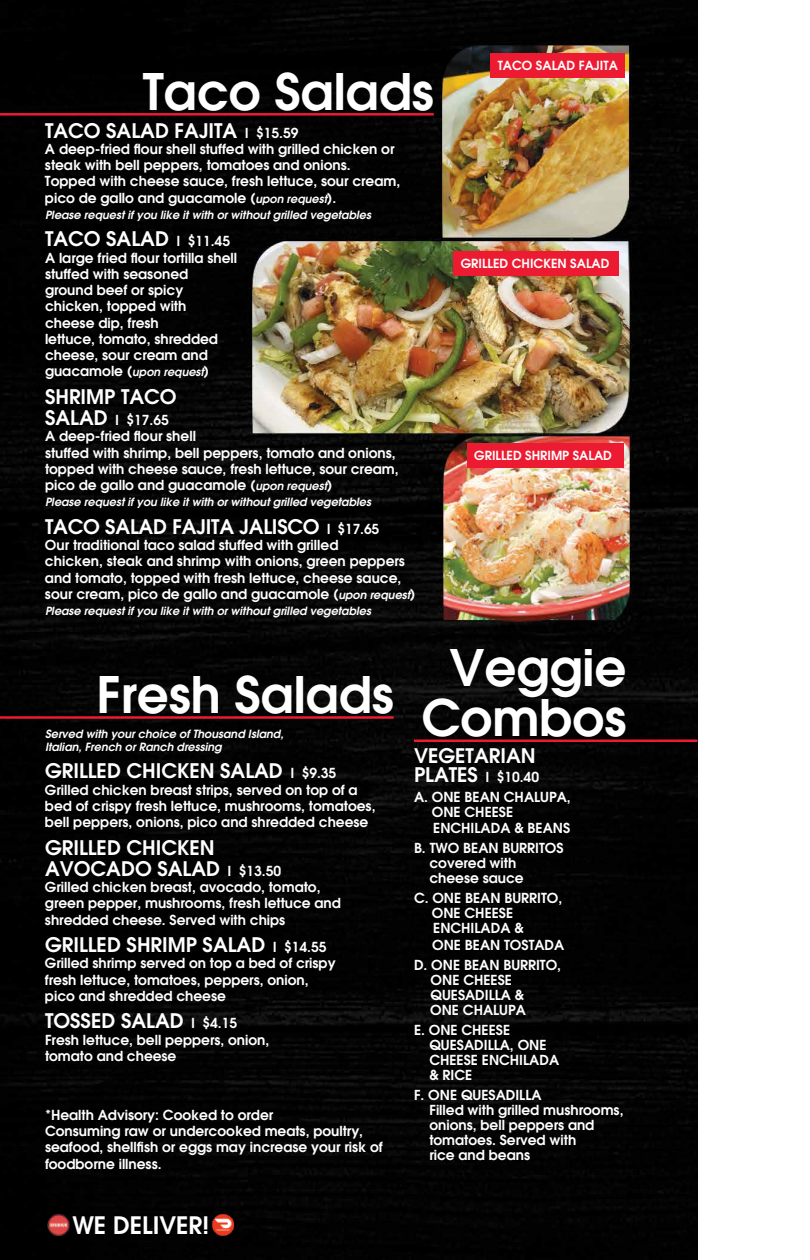
<style>
.page{position:relative;width:810px;height:1260px;background:#fff}
.page>*{position:absolute;margin:0;border:0;box-sizing:border-box;transform-origin:0 0}
.t1{font:600 50px/50px "Avant Garde";color:#fff;text-align:center}
.t2{font:600 23.88px "Avant Garde";color:#fff}
.t3{font:600 20px/21.2px "Avant Garde";color:#fff}
.t4{font:600 13.75px/16.2px "Avant Garde";color:#fff}
.t5{font:600 12.5px "Avant Garde";color:#fff}
.t6{font:italic 600 11.25px/12.5px "Avant Garde";color:#fff}
.s1{font-size:13.75px}
.s2{font-style:italic;font-size:11.25px}
.s3{font-size:20px}
</style>
<div class="page">
<img style="left:0;top:0;width:698px;height:1260px">
<hr style="left:0;top:113px;width:434px;height:3px;background:#ed1b31">
<hr style="left:0;top:716px;width:394px;height:3px;background:#ed1b31">
<hr style="left:414px;top:740px;width:284px;height:2px;background:#ed1b31">
<div style="left:490px;top:53px;width:135px;height:25px;background:#ed1b31"></div>
<div style="left:454px;top:252px;width:165px;height:24px;background:#ed1b31"></div>
<div style="left:467px;top:443px;width:157px;height:25px;background:#ed1b31"></div>
<img style="left:210px;top:1212px;width:26px;height:26px">
<img style="left:45px;top:1212px;width:27px;height:26px">
<h1 class="t1" style="left:143px;top:66px;width:292px">Taco Salads</h1>
<h3 class="t3" style="left:45px;top:119px;width:255px">TACO SALAD FAJITA <span class="s1">l $15.59</span></h3>
<p class="t4" style="left:45px;top:140px;width:357px">A deep-fried flour shell stuffed with grilled chicken or steak with bell peppers, tomatoes and onions.<br>Topped with cheese sauce, fresh lettuce, sour cream, pico de gallo and guacamole (<span class="s2">upon request</span>).</p>
<p class="t6" style="left:45px;top:208px;width:328px">Please request if you like it with or without grilled vegetables</p>
<h3 class="t3" style="left:45px;top:228px;width:187px">TACO SALAD <span class="s1">l $11.45</span></h3>
<p class="t4" style="left:45px;top:249px;width:194px">A large fried flour tortilla shell stuffed with seasoned ground beef or spicy chicken, topped with cheese dip, fresh<br>lettuce, tomato, shredded cheese, sour cream and guacamole (<span class="s2">upon request</span>)</p>
<h3 class="t3" style="left:45px;top:386px;width:133px">SHRIMP TACO</h3>
<p class="t4" style="left:45px;top:412px;width:355px"><span class="s3">SALAD</span> l $17.65<br>A deep-fried flour shell<br>stuffed with shrimp, bell peppers, tomato and onions, topped with cheese sauce, fresh lettuce, sour cream, pico de gallo and guacamole (<span class="s2">upon request</span>)</p>
<p class="t6" style="left:45px;top:496px;width:328px">Please request if you like it with or without grilled vegetables</p>
<h3 class="t3" style="left:45px;top:516px;width:336px">TACO SALAD FAJITA JALISCO <span class="s1">l $17.65</span></h3>
<p class="t4" style="left:45px;top:537px;width:372px">Our traditional taco salad stuffed with grilled<br>chicken, steak and shrimp with onions, green peppers and tomato, topped with fresh lettuce, cheese sauce, sour cream, pico de gallo and guacamole (<span class="s2">upon request</span>)</p>
<p class="t6" style="left:45px;top:605px;width:328px">Please request if you like it with or without grilled vegetables</p>
<p class="t5" style="left:498px;top:57px;width:122px">TACO SALAD FAJITA</p>
<p class="t5" style="left:461px;top:256px;width:150px">GRILLED CHICKEN SALAD</p>
<p class="t5" style="left:474px;top:447px;width:139px">GRILLED SHRIMP SALAD</p>
<h1 class="t1" style="left:97px;top:669px;width:298px">Fresh Salads</h1>
<p class="t6" style="left:45px;top:728px;width:240px">Served with your choice of Thousand Island,<br>Italian, French or Ranch dressing</p>
<h3 class="t3" style="left:45px;top:760px;width:293px">GRILLED CHICKEN SALAD <span class="s1">l $9.35</span></h3>
<p class="t4" style="left:45px;top:781px;width:332px">Grilled chicken breast strips, served on top of a bed of crispy fresh lettuce, mushrooms, tomatoes, bell peppers, onions, pico and shredded cheese</p>
<h3 class="t3" style="left:45px;top:836px;width:238px">GRILLED CHICKEN<br>AVOCADO SALAD <span class="s1">l $13.50</span></h3>
<p class="t4" style="left:45px;top:879px;width:297px">Grilled chicken breast, avocado, tomato, green pepper, mushrooms, fresh lettuce and shredded cheese. Served with chips</p>
<h3 class="t3" style="left:45px;top:934px;width:283px">GRILLED SHRIMP SALAD <span class="s1">l $14.55</span></h3>
<p class="t4" style="left:45px;top:955px;width:292px">Grilled shrimp served on top a bed of crispy fresh lettuce, tomatoes, peppers, onion, pico and shredded cheese</p>
<h3 class="t3" style="left:45px;top:1010px;width:194px">TOSSED SALAD <span class="s1">l $4.15</span></h3>
<p class="t4" style="left:45px;top:1031px;width:226px">Fresh lettuce, bell peppers, onion, tomato and cheese</p>
<p class="t4" style="left:45px;top:1107px;width:339px">*Health Advisory: Cooked to order<br>Consuming raw or undercooked meats, poultry, seafood, shellfish or eggs may increase your risk of foodborne illness.</p>
<h2 class="t2" style="left:72px;top:1210px;width:138px">WE DELIVER!</h2>
<h1 class="t1" style="left:421px;top:642px;width:207px">Veggie<br>Combos</h1>
<h3 class="t3" style="left:414px;top:745px;width:123px">VEGETARIAN</h3>
<p class="t4" style="left:414px;top:767px;width:158px;line-height:20px"><span class="s3">PLATES</span> l $10.40<br>A. ONE BEAN CHALUPA,</p>
<p class="t4" style="left:432px;top:804px;width:140px">ONE CHEESE<br>ENCHILADA &amp; BEANS</p>
<p class="t4" style="left:429px;top:841px;width:136px;line-height:15px;text-indent:-15px">B. TWO BEAN BURRITOS covered with cheese sauce</p>
<p class="t4" style="left:432px;top:891px;width:132px;line-height:15px;text-indent:-18px">C. ONE BEAN BURRITO,<br>ONE CHEESE<br>ENCHILADA &amp;</p>
<p class="t4" style="left:414px;top:934px;width:152px;line-height:20px;text-align:right">ONE BEAN TOSTADA<br>D. ONE BEAN BURRITO,</p>
<p class="t4" style="left:430px;top:972px;width:97px;line-height:15px">ONE CHEESE<br>QUESADILLA &amp;<br>ONE CHALUPA</p>
<p class="t4" style="left:429px;top:1022px;width:131px;line-height:15px;text-indent:-15px">E. ONE CHEESE<br>QUESADILLA, ONE<br>CHEESE ENCHILADA &amp; RICE</p>
<p class="t4" style="left:429px;top:1087px;width:196px;line-height:15px;text-indent:-15px">F. ONE QUESADILLA<br>Filled with grilled mushrooms, onions, bell peppers and tomatoes. Served with<br>rice and beans</p>
</div>
